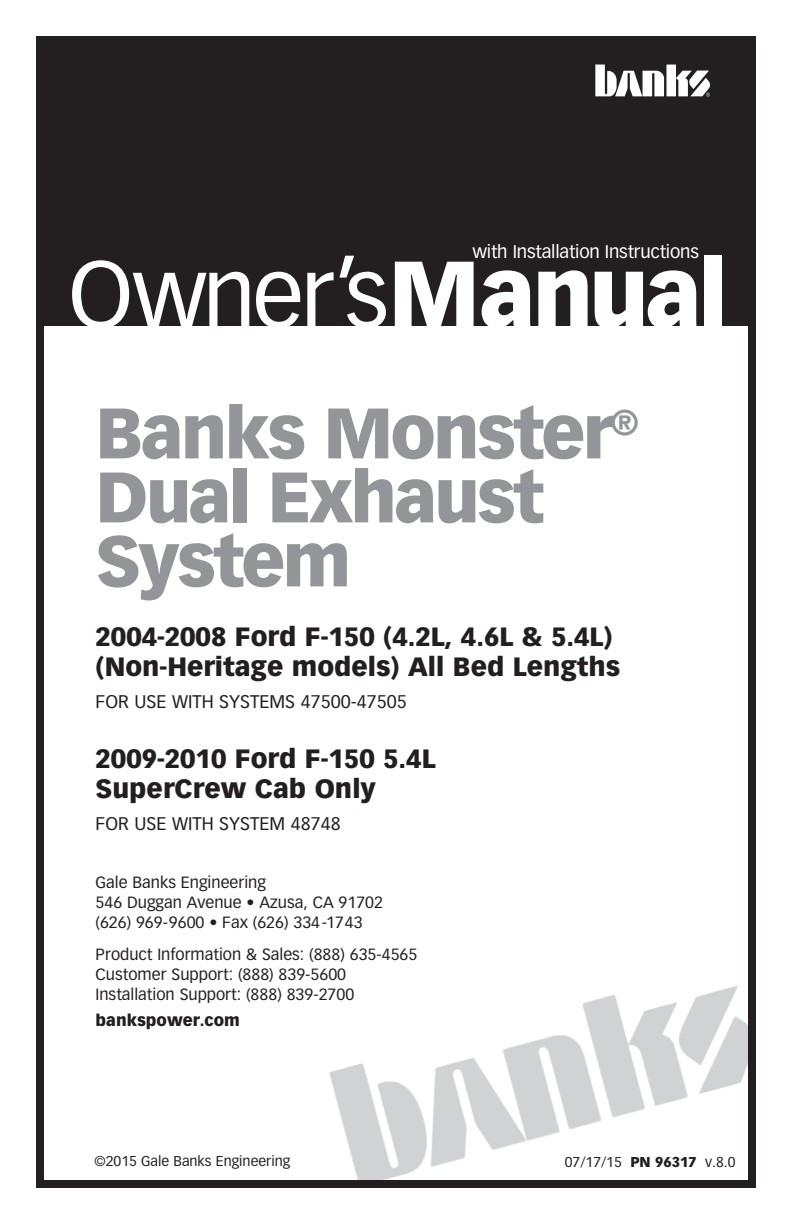
<style>
.page{position:relative;width:792px;height:1224px;background:#fff}
.page>*{position:absolute;margin:0;border:0;box-sizing:border-box;transform-origin:0 0}
.t1{font:92px "Vectora LT Std";letter-spacing:-.03em;color:#fff}
.t2{font:900 70px/64px "Vectora LT Std";letter-spacing:-.04em;color:#939598}
.t3{font:900 26px/30px "Vectora LT Std";color:#231f20}
.t4{font:18px "Vectora LT Std";color:#231f20}
.t5{font:18px "Vectora LT Std";letter-spacing:-.01em;color:#fff}
.t6{font:16px/20px "Vectora LT Std";color:#231f20}
.t7{font:900 16px "Vectora LT Std";color:#231f20}
.t8{font:14px "Vectora LT Std";color:#231f20}
.s1{font-weight:900}
</style>
<div class="page">
<img style="left:329px;top:986px;width:418px;height:193px">
<div style="left:36px;top:36px;width:720px;height:1152px;border:8px solid #231f20"></div>
<div style="left:36px;top:44px;width:715px;height:281px;background:#231f20"></div>
<svg style="left:595px;top:65px;width:115px;height:32px"></svg>
<p class="t5" style="left:472px;top:241px;width:228px">with Installation Instructions</p>
<h1 class="t1" style="left:68px;top:241px;width:660px">Owner’s<span class="s1">Manual</span></h1>
<h2 class="t2" style="left:96px;top:401px;width:545px">Banks Monster<sup>®<br></sup>Dual Exhaust<br>System</h2>
<h3 class="t3" style="left:96px;top:622px;width:526px">2004-2008 Ford F-150 (4.2L, 4.6L &amp; 5.4L) (Non-Heritage models) All Bed Lengths</h3>
<p class="t4" style="left:96px;top:691px;width:313px">FOR USE WITH SYSTEMS 47500-47505</p>
<h3 class="t3" style="left:96px;top:744px;width:342px">2009-2010 Ford F-150 5.4L<br>SuperCrew Cab Only</h3>
<p class="t4" style="left:96px;top:813px;width:247px">FOR USE WITH SYSTEM 48748</p>
<p class="t6" style="left:96px;top:873px;width:289px">Gale Banks Engineering<br>546 Duggan Avenue • Azusa, CA 91702 (626) 969-9600 • Fax (626) 334-1743</p>
<p class="t6" style="left:96px;top:945px;width:323px">Product Information &amp; Sales: (888) 635-4565<br>Customer Support: (888) 839-5600<br>Installation Support: (888) 839-2700</p>
<p class="t7" style="left:96px;top:1011px;width:146px">bankspower.com</p>
<p class="t8" style="left:95px;top:1153px;width:197px">©2015 Gale Banks Engineering</p>
<p class="t8" style="left:565px;top:1153px;width:172px">07/17/15 <span class="s1">PN 96317</span> v.8.0</p>
</div>
